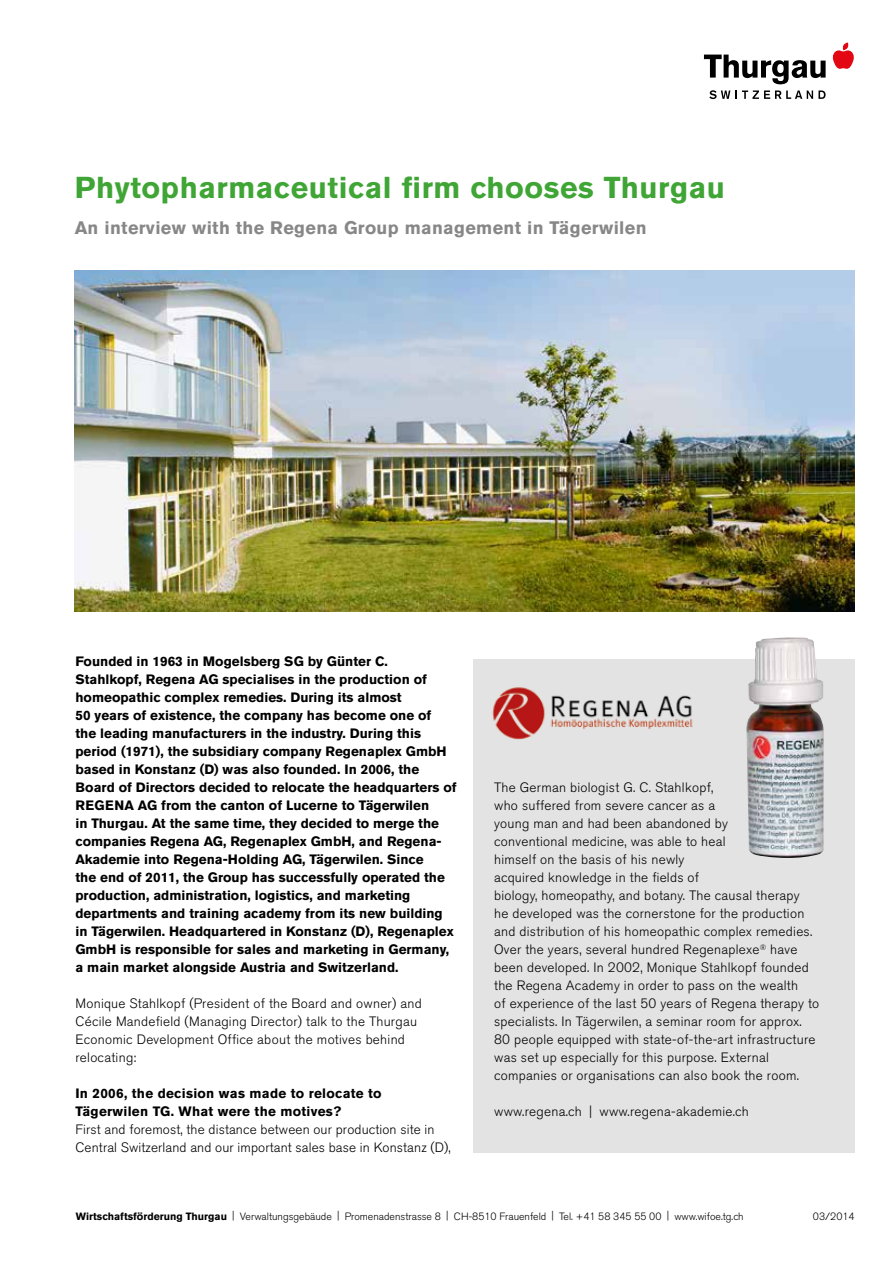
<style>
.page{position:relative;width:893px;height:1263px;background:#fff}
.page>*{position:absolute;margin:0;border:0;box-sizing:border-box;transform-origin:0 0}
.t1{font:700 30px "Akzidenz Grotesk BE";letter-spacing:.02em;color:#3fa535}
.t2{font:700 18px "Akzidenz Grotesk BE";letter-spacing:.02em;color:#878787}
.t3{font:300 13.5px/18px "Akzidenz Grotesk BE";letter-spacing:.02em;color:#000}
.t4{font:700 13.5px/18px "Akzidenz Grotesk BE";color:#000}
.t5{font:700 13.5px/18px "Akzidenz Grotesk BE";letter-spacing:.02em;color:#000}
.t6{font:300 10.5px "Akzidenz Grotesk BE";color:#000}
.s1{font-weight:700}
</style>
<div class="page">
<svg style="left:832px;top:43px;width:22px;height:26px"></svg>
<svg style="left:704px;top:55px;width:122px;height:29px"></svg>
<svg style="left:709px;top:90px;width:116px;height:9px"></svg>
<img style="left:75px;top:270px;width:779px;height:342px">
<div style="left:474px;top:659px;width:381px;height:493px;background:#e3e3e3"></div>
<img style="left:746px;top:637px;width:78px;height:221px">
<img style="left:492px;top:687px;width:201px;height:53px">
<h1 class="t1" style="left:75px;top:170px;width:652px">Phytopharmaceutical firm chooses Thurgau</h1>
<h2 class="t2" style="left:75px;top:217px;width:573px">An interview with the Regena Group management in Tägerwilen</h2>
<p class="t4" style="left:75px;top:652px;width:383px">Founded in 1963 in Mogelsberg SG by Günter C.<br>Stahlkopf, Regena AG specialises in the production of homeopathic complex remedies. During its almost<br>50 years of existence, the company has become one of<br>the leading manufacturers in the industry. During this period (1971), the subsidiary company Regenaplex GmbH based in Konstanz (D) was also founded. In 2006, the Board of Directors decided to relocate the headquarters of REGENA AG from the canton of Lucerne to Tägerwilen<br>in Thurgau. At the same time, they decided to merge the companies Regena AG, Regenaplex GmbH, and Regena-Akademie into Regena-Holding AG, Tägerwilen. Since<br>the end of 2011, the Group has successfully operated the production, administration, logistics, and marketing departments and training academy from its new building in Tägerwilen. Headquartered in Konstanz (D), Regenaplex GmbH is responsible for sales and marketing in Germany, a main market alongside Austria and Switzerland.</p>
<p class="t3" style="left:75px;top:995px;width:348px">Monique Stahlkopf (President of the Board and owner) and Cécile Mandefield (Managing Director) talk to the Thurgau Economic Development Office about the motives behind relocating:</p>
<p class="t5" style="left:75px;top:1084px;width:308px">In 2006, the decision was made to relocate to<br>Tägerwilen TG. What were the motives?</p>
<p class="t3" style="left:75px;top:1121px;width:377px">First and foremost, the distance between our production site in<br>Central Switzerland and our important sales base in Konstanz (D),</p>
<p class="t3" style="left:494px;top:779px;width:327px">The German biologist G. C. Stahlkopf,<br>who suffered from severe cancer as a<br>young man and had been abandoned by<br>conventional medicine, was able to heal<br>himself on the basis of his newly<br>acquired knowledge in the fields of<br>biology, homeopathy, and botany. The causal therapy<br>he developed was the cornerstone for the production and distribution of his homeopathic complex remedies.<br>Over the years, several hundred Regenaplexe<sup>®</sup> have been developed. In 2002, Monique Stahlkopf founded the Regena Academy in order to pass on the wealth<br>of experience of the last 50 years of Regena therapy to specialists. In Tägerwilen, a seminar room for approx.<br>80 people equipped with state-of-the-art infrastructure was set up especially for this purpose. External companies or organisations can also book the room.</p>
<p class="t3" style="left:494px;top:1103px;width:256px">www.regena.ch | www.regena-akademie.ch</p>
<p class="t6" style="left:76px;top:1210px;width:669px"><span class="s1">Wirtschaftsförderung Thurgau</span> | Verwaltungsgebäude | Promenadenstrasse 8 | CH-8510 Frauenfeld | Tel. +41 58 345 55 00 | www.wifoe.tg.ch</p>
<p class="t6" style="left:813px;top:1210px;width:43px">03/2014</p>
</div>
